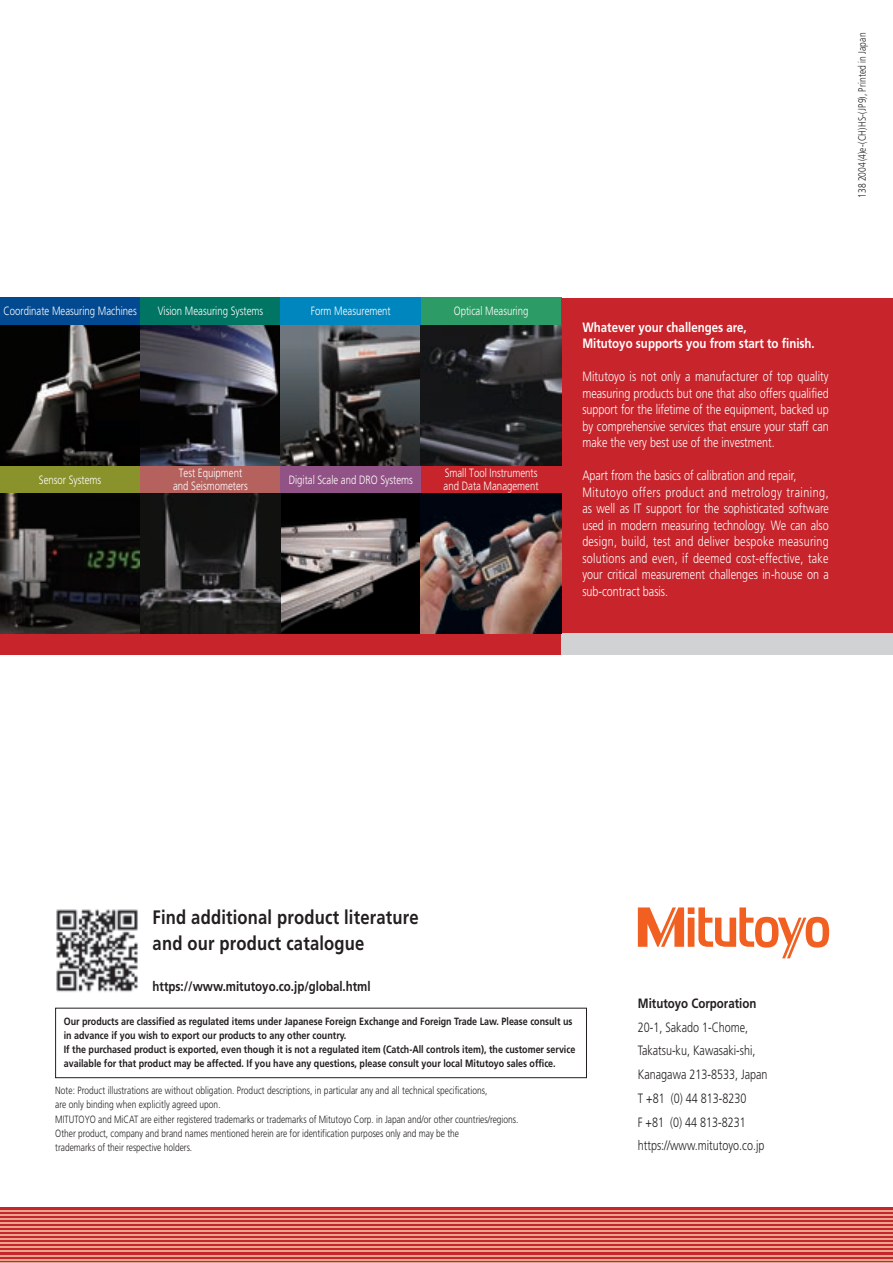
<style>
.page{position:relative;width:893px;height:1263px;background:#fff}
.page>*{position:absolute;margin:0;border:0;box-sizing:border-box;transform-origin:0 0}
.t1{font:700 19.5px/25.5px "Mitutoyo Frutiger";letter-spacing:.01em;color:#231f20}
.t2{font:300 13.5px/16.5px "Mitutoyo Frutiger";letter-spacing:.005em;color:#fff;text-align:justify}
.t3{font:300 13.5px/23.7px "Mitutoyo Frutiger";color:#231f20}
.t4{font:700 13.5px/16.5px "Mitutoyo Frutiger";color:#fff}
.t5{font:700 13.5px "Mitutoyo Frutiger";color:#231f20}
.t6{font:300 12px/12.8px "Mitutoyo Frutiger";color:#fff;text-align:center}
.t7{font:300 10.65px "Mitutoyo Frutiger";letter-spacing:.01em;color:#231f20}
.t8{font:300 10.5px/13.8px "Mitutoyo Frutiger";color:#231f20}
.t9{font:700 10.5px/13.8px "Mitutoyo Frutiger";color:#231f20}
</style>
<div class="page">
<svg style="left:0;top:1208px;width:893px;height:54px;background:#cc373a"></svg>
<hr style="left:0;top:1210px;width:893px;height:2px;background:#e6a58e">
<hr style="left:0;top:1214px;width:893px;height:2px;background:#e6a58e">
<hr style="left:0;top:1218px;width:893px;height:2px;background:#e6a58e">
<hr style="left:0;top:1222px;width:893px;height:2px;background:#e6a58e">
<hr style="left:0;top:1226px;width:893px;height:2px;background:#e6a58e">
<hr style="left:0;top:1230px;width:893px;height:2px;background:#e6a58e">
<hr style="left:0;top:1234px;width:893px;height:2px;background:#e6a58e">
<hr style="left:0;top:1238px;width:893px;height:2px;background:#e6a58e">
<hr style="left:0;top:1243px;width:893px;height:1px;background:#e6a58e">
<hr style="left:0;top:1247px;width:893px;height:1px;background:#e6a58e">
<hr style="left:0;top:1251px;width:893px;height:1px;background:#e6a58e">
<hr style="left:0;top:1255px;width:893px;height:1px;background:#e6a58e">
<hr style="left:0;top:1259px;width:893px;height:1px;background:#e6a58e">
<hr style="left:0;top:1262px;width:893px;height:1px;background:#e6a58e">
<div style="left:0;top:298px;width:140px;height:27px;background:#014990"></div>
<div style="left:0;top:466px;width:140px;height:27px;background:#8a922b"></div>
<div style="left:0;top:634px;width:561px;height:21px;background:#c8242b"></div>
<div style="left:140px;top:298px;width:141px;height:27px;background:#007563"></div>
<div style="left:140px;top:466px;width:141px;height:27px;background:#b5625f"></div>
<div style="left:281px;top:298px;width:140px;height:27px;background:#0086be"></div>
<div style="left:281px;top:466px;width:140px;height:27px;background:#915285"></div>
<div style="left:421px;top:298px;width:140px;height:27px;background:#2d9b65"></div>
<div style="left:421px;top:466px;width:140px;height:27px;background:#c8242b"></div>
<img style="left:56px;top:909px;width:82px;height:83px">
<svg style="left:638px;top:907px;width:191px;height:51px"></svg>
<div style="left:55px;top:1008px;width:532px;height:70px;border:1px solid #231f20"></div>
<div style="left:561px;top:298px;width:332px;height:336px;background:#c8242b"></div>
<div style="left:561px;top:634px;width:332px;height:21px;background:#d1d2d4"></div>
<img style="left:0;top:325px;width:140px;height:141px">
<img style="left:0;top:493px;width:140px;height:141px">
<svg style="left:140px;top:325px;width:141px;height:141px;background:#3d3e48"></svg>
<svg style="left:281px;top:325px;width:140px;height:141px;background:#454647"></svg>
<svg style="left:281px;top:493px;width:140px;height:141px;background:#484444"></svg>
<svg style="left:421px;top:325px;width:140px;height:141px;background:#28282b"></svg>
<img style="left:421px;top:493px;width:140px;height:141px">
<svg style="left:140px;top:493px;width:141px;height:141px;background:#232323"></svg>
<p class="t6" style="left:3px;top:305px;width:135px">Coordinate Measuring Machines</p>
<p class="t6" style="left:158px;top:305px;width:107px">Vision Measuring Systems</p>
<p class="t6" style="left:311px;top:305px;width:81px">Form Measurement</p>
<p class="t6" style="left:454px;top:305px;width:76px">Optical Measuring</p>
<p class="t6" style="left:39px;top:473px;width:64px">Sensor Systems</p>
<p class="t6" style="left:173px;top:467px;width:76px">Test Equipment and Seismometers</p>
<p class="t6" style="left:289px;top:473px;width:126px">Digital Scale and DRO Systems</p>
<p class="t6" style="left:444px;top:467px;width:96px;text-align:left">Small Tool Instruments and Data Management</p>
<p class="t7" style="left:856px;top:198px;width:167px;rotate:-90deg">138 2004(4)e-(CH)HS-(JP9), Printed in Japan</p>
<p class="t4" style="left:582px;top:319px;width:234px">Whatever your challenges are,<br>Mitutoyo supports you from start to finish.</p>
<p class="t2" style="left:582px;top:368px;width:248px">Mitutoyo is not only a manufacturer of top quality measuring products but one that also offers qualified support for the lifetime of the equipment, backed up by comprehensive services that ensure your staff can make the very best use of the investment.</p>
<p class="t2" style="left:582px;top:467px;width:248px;text-align:left">Apart from the basics of calibration and repair, Mitutoyo offers product and metrology training, as well as IT support for the sophisticated software used in modern measuring technology. We can also design, build, test and deliver bespoke measuring solutions and even, if deemed cost-effective, take your critical measurement challenges in-house on a sub-contract basis.</p>
<h1 class="t1" style="left:153px;top:904px;width:268px">Find additional product literature and our product catalogue</h1>
<p class="t5" style="left:153px;top:978px;width:220px">https://www.mitutoyo.co.jp/global.html</p>
<p class="t9" style="left:64px;top:1014px;width:513px">Our products are classified as regulated items under Japanese Foreign Exchange and Foreign Trade Law. Please consult us in advance if you wish to export our products to any other country.<br>If the purchased product is exported, even though it is not a regulated item (Catch-All controls item), the customer service available for that product may be affected. If you have any questions, please consult your local Mitutoyo sales office.</p>
<p class="t8" style="left:55px;top:1084px;width:434px">Note: Product illustrations are without obligation. Product descriptions, in particular any and all technical specifications, are only binding when explicitly agreed upon.</p>
<p class="t8" style="left:55px;top:1113px;width:465px">MITUTOYO and MiCAT are either registered trademarks or trademarks of Mitutoyo Corp. in Japan and/or other countries/regions.<br>Other product, company and brand names mentioned herein are for identification purposes only and may be the<br>trademarks of their respective holders.</p>
<p class="t5" style="left:638px;top:995px;width:120px">Mitutoyo Corporation</p>
<p class="t3" style="left:638px;top:1015px;width:131px">20-1, Sakado 1-Chome,<br>Takatsu-ku, Kawasaki-shi,<br>Kanagawa 213-8533, Japan<br>T +81 (0) 44 813-8230<br>F +81 (0) 44 813-8231 https://www.mitutoyo.co.jp</p>
</div>
